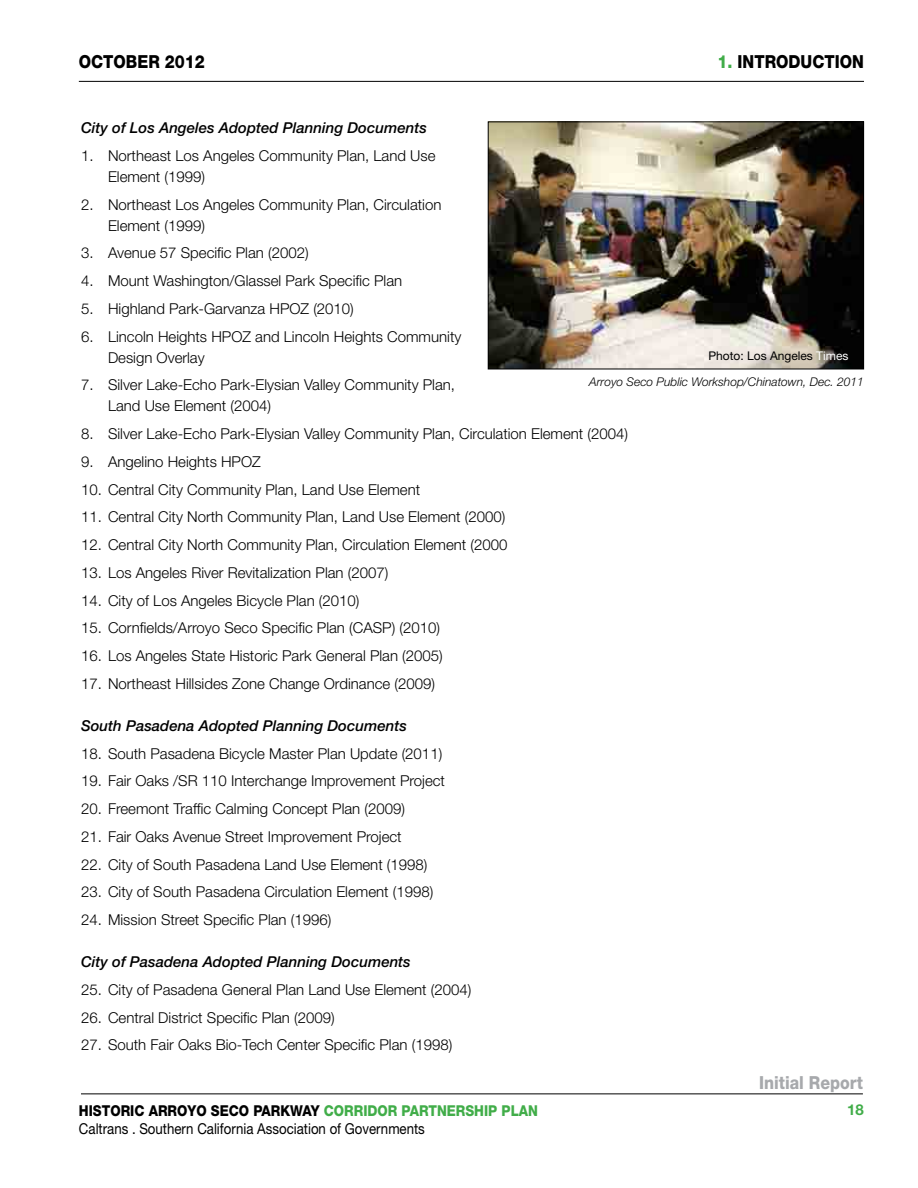
<style>
.page{position:relative;width:918px;height:1188px;background:#fff}
.page>*{position:absolute;margin:0;border:0;box-sizing:border-box;transform-origin:0 0}
.t1{font:800 18px "Helvetica Neue";color:#000;scale:.88 1}
.t2{font:800 18px "Helvetica Neue";color:#a7a9ac;scale:.88 1}
.t3{font:300 15px/21px "Helvetica Neue";color:#000}
.t4{font:italic 500 15px "Helvetica Neue";color:#000}
.t5{font:15px/18px "Helvetica Neue";color:#000;scale:.88 1}
.t6{font:700 15px "Helvetica Neue";color:#41ad49}
.t7{font:italic 300 12px "Helvetica Neue";color:#000}
.t8{font:12px "Helvetica Neue";color:#000}
.s1{color:#41ad49}
.s2{color:#fff}
.s3{font-weight:800}
.s4{font-weight:800;color:#41ad49}
</style>
<div class="page">
<hr style="left:81px;top:1094px;width:782px;height:1px;background:#000">
<hr style="left:79px;top:81px;width:785px;height:1px;background:#000">
<img style="left:490px;top:124px;width:372px;height:243px">
<div style="left:488px;top:122px;width:376px;height:247px;border:1px solid #000"></div>
<p class="t1" style="left:79px;top:51px;width:145px">OCTOBER 2012</p>
<p class="t1" style="left:718px;top:51px;width:168px"><span class="s1">1.</span> INTRODUCTION</p>
<p class="t4" style="left:81px;top:119px;width:347px">City of Los Angeles Adopted Planning Documents</p>
<p class="t3" style="left:108px;top:145px;width:329px;text-indent:-27px">1. Northeast Los Angeles Community Plan, Land Use<br>Element (1999)</p>
<p class="t3" style="left:108px;top:194px;width:335px;text-indent:-27px">2. Northeast Los Angeles Community Plan, Circulation<br>Element (1999)</p>
<p class="t3" style="left:81px;top:242px;width:229px">3. Avenue 57 Specific Plan (2002)</p>
<p class="t3" style="left:81px;top:270px;width:323px">4. Mount Washington/Glassel Park Specific Plan</p>
<p class="t3" style="left:81px;top:298px;width:274px">5. Highland Park-Garvanza HPOZ (2010)</p>
<p class="t3" style="left:108px;top:326px;width:355px;text-indent:-27px">6. Lincoln Heights HPOZ and Lincoln Heights Community<br>Design Overlay</p>
<p class="t3" style="left:108px;top:374px;width:349px;text-indent:-27px">7. Silver Lake-Echo Park-Elysian Valley Community Plan,<br>Land Use Element (2004)</p>
<p class="t3" style="left:81px;top:423px;width:549px">8. Silver Lake-Echo Park-Elysian Valley Community Plan, Circulation Element (2004)</p>
<p class="t3" style="left:81px;top:451px;width:181px">9. Angelino Heights HPOZ</p>
<p class="t3" style="left:81px;top:479px;width:341px">10. Central City Community Plan, Land Use Element</p>
<p class="t3" style="left:81px;top:506px;width:426px">11. Central City North Community Plan, Land Use Element (2000)</p>
<p class="t3" style="left:81px;top:534px;width:428px">12. Central City North Community Plan, Circulation Element (2000</p>
<p class="t3" style="left:81px;top:562px;width:309px">13. Los Angeles River Revitalization Plan (2007)</p>
<p class="t3" style="left:81px;top:590px;width:280px">14. City of Los Angeles Bicycle Plan (2010)</p>
<p class="t3" style="left:81px;top:617px;width:361px">15. Cornfields/Arroyo Seco Specific Plan (CASP) (2010)</p>
<p class="t3" style="left:81px;top:645px;width:363px">16. Los Angeles State Historic Park General Plan (2005)</p>
<p class="t3" style="left:81px;top:673px;width:356px">17. Northeast Hillsides Zone Change Ordinance (2009)</p>
<p class="t4" style="left:81px;top:717px;width:327px">South Pasadena Adopted Planning Documents</p>
<p class="t3" style="left:81px;top:743px;width:363px">18. South Pasadena Bicycle Master Plan Update (2011)</p>
<p class="t3" style="left:81px;top:770px;width:366px">19. Fair Oaks /SR 110 Interchange Improvement Project</p>
<p class="t3" style="left:81px;top:798px;width:326px">20. Freemont Traffic Calming Concept Plan (2009)</p>
<p class="t3" style="left:81px;top:826px;width:322px">21. Fair Oaks Avenue Street Improvement Project</p>
<p class="t3" style="left:81px;top:854px;width:348px">22. City of South Pasadena Land Use Element (1998)</p>
<p class="t3" style="left:81px;top:881px;width:354px">23. City of South Pasadena Circulation Element (1998)</p>
<p class="t3" style="left:81px;top:909px;width:252px">24. Mission Street Specific Plan (1996)</p>
<p class="t4" style="left:81px;top:953px;width:331px">City of Pasadena Adopted Planning Documents</p>
<p class="t3" style="left:81px;top:979px;width:392px">25. City of Pasadena General Plan Land Use Element (2004)</p>
<p class="t3" style="left:81px;top:1007px;width:255px">26. Central District Specific Plan (2009)</p>
<p class="t3" style="left:81px;top:1034px;width:373px">27. South Fair Oaks Bio-Tech Center Specific Plan (1998)</p>
<p class="t8" style="left:709px;top:348px;width:142px">Photo: Los Angeles <span class="s2">Times</span></p>
<p class="t7" style="left:589px;top:374px;width:276px">Arroyo Seco Public Workshop/Chinatown, Dec. 2011</p>
<p class="t5" style="left:79px;top:1101px;width:523px"><span class="s3">HISTORIC ARROYO SECO PARKWAY</span> <span class="s4">CORRIDOR PARTNERSHIP PLAN<br></span>Caltrans . Southern California Association of Governments</p>
<p class="t2" style="left:759px;top:1072px;width:119px">Initial Report</p>
<p class="t6" style="left:847px;top:1101px;width:18px">18</p>
</div>
